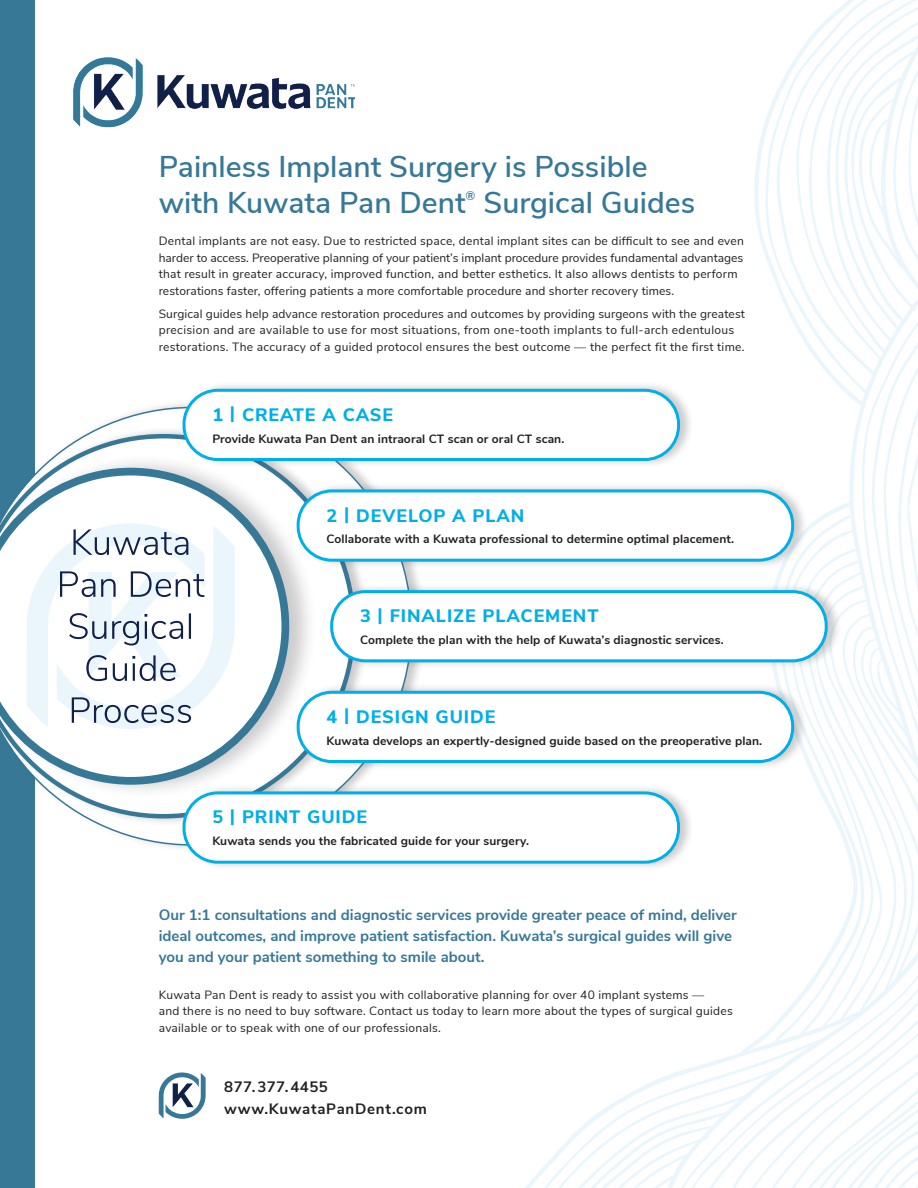
<style>
.page{position:relative;width:918px;height:1188px;background:#fff}
.page>*{position:absolute;margin:0;border:0;box-sizing:border-box;transform-origin:0 0}
.t1{font:600 30px/36px "Nunito Sans";color:#377897}
.t2{font:800 18px "Nunito Sans";letter-spacing:.05em;color:#00aee8}
.t3{font:700 15px/21px "Nunito Sans";color:#377897}
.t4{font:700 15px/22.2px "Nunito Sans";letter-spacing:.05em;color:#231f20}
.t5{font:600 12.3px "Nunito Sans";color:#377897}
.t6{font:12px/16.5px "Nunito Sans";letter-spacing:.02em;color:#231f20}
.t7{font:700 12px "Nunito Sans";letter-spacing:.01em;color:#231f20}
</style>
<div class="page">
<div style="left:0;top:0;width:35px;height:1188px;background:#377897"></div>
<svg style="left:775px;top:57px;width:21px;height:112px"></svg>
<svg style="left:796px;top:41px;width:11px;height:128px"></svg>
<svg style="left:807px;top:0;width:111px;height:169px"></svg>
<svg style="left:754px;top:183px;width:164px;height:54px"></svg>
<svg style="left:760px;top:237px;width:158px;height:33px"></svg>
<svg style="left:771px;top:270px;width:147px;height:260px"></svg>
<svg style="left:525px;top:530px;width:393px;height:658px"></svg>
<svg style="left:100px;top:407px;width:312px;height:439px"></svg>
<div style="left:0;top:427px;width:370px;height:399px;background:#231f20;opacity:.23"></div>
<svg style="left:0;top:434px;width:356px;height:385px"></svg>
<img style="left:73px;top:57px;width:281px;height:71px">
<div style="left:182px;top:381px;width:512px;height:87px;background:#231f20;opacity:.23"></div>
<div style="left:184px;top:390px;width:495px;height:70px;background:#fff;border-radius:34px"></div>
<div style="left:183px;top:389px;width:497px;height:72px;border:3px solid #00aee8;border-radius:34px"></div>
<div style="left:182px;top:784px;width:512px;height:87px;background:#231f20;opacity:.23"></div>
<div style="left:184px;top:793px;width:495px;height:69px;background:#fff;border-radius:34px"></div>
<div style="left:183px;top:791px;width:497px;height:73px;border:3px solid #00aee8;border-radius:34px"></div>
<div style="left:330px;top:582px;width:512px;height:88px;background:#231f20;opacity:.23"></div>
<div style="left:332px;top:592px;width:494px;height:69px;background:#fff;border-radius:34px"></div>
<div style="left:330px;top:590px;width:498px;height:72px;border:3px solid #00aee8;border-radius:34px"></div>
<div style="left:296px;top:482px;width:513px;height:87px;background:#231f20;opacity:.23"></div>
<div style="left:298px;top:491px;width:495px;height:69px;background:#fff;border-radius:34px"></div>
<div style="left:297px;top:489px;width:497px;height:73px;border:3px solid #00aee8;border-radius:34px"></div>
<div style="left:296px;top:683px;width:513px;height:87px;background:#231f20;opacity:.23"></div>
<div style="left:298px;top:692px;width:495px;height:69px;background:#fff;border-radius:34px"></div>
<div style="left:297px;top:691px;width:497px;height:72px;border:3px solid #00aee8;border-radius:34px"></div>
<div style="left:0;top:452px;width:318px;height:348px;background:#231f20;opacity:.23"></div>
<svg style="left:0;top:468px;width:289px;height:317px"></svg>
<svg style="left:27px;top:522px;width:208px;height:208px"></svg>
<svg style="left:159px;top:1072px;width:47px;height:47px"></svg>
<h1 class="t1" style="left:159px;top:147px;width:490px">Painless Implant Surgery is Possible with Kuwata Pan Dent</h1>
<p class="t5" style="left:466px;top:187px;width:11px">®</p>
<h1 class="t1" style="left:484px;top:183px;width:213px">Surgical Guides</h1>
<p class="t6" style="left:159px;top:232px;width:587px">Dental implants are not easy. Due to restricted space, dental implant sites can be difficult to see and even harder to access. Preoperative planning of your patient’s implant procedure provides fundamental advantages that result in greater accuracy, improved function, and better esthetics. It also allows dentists to perform restorations faster, offering patients a more comfortable procedure and shorter recovery times.</p>
<p class="t6" style="left:159px;top:305px;width:588px">Surgical guides help advance restoration procedures and outcomes by providing surgeons with the greatest precision and are available to use for most situations, from one-tooth implants to full-arch edentulous restorations. The accuracy of a guided protocol ensures the best outcome — the perfect fit the first time.</p>
<h2 class="t2" style="left:212px;top:401px;width:182px">1 | CREATE A CASE</h2>
<p class="t7" style="left:212px;top:430px;width:354px">Provide Kuwata Pan Dent an intraoral CT scan or oral CT scan.</p>
<h2 class="t2" style="left:326px;top:502px;width:199px">2 | DEVELOP A PLAN</h2>
<p class="t7" style="left:326px;top:530px;width:409px">Collaborate with a Kuwata professional to determine optimal placement.</p>
<h2 class="t2" style="left:360px;top:603px;width:240px">3 | FINALIZE PLACEMENT</h2>
<p class="t7" style="left:360px;top:631px;width:365px">Complete the plan with the help of Kuwata’s diagnostic services.</p>
<h2 class="t2" style="left:326px;top:703px;width:171px">4 | DESIGN GUIDE</h2>
<p class="t7" style="left:326px;top:732px;width:437px">Kuwata develops an expertly-designed guide based on the preoperative plan.</p>
<h2 class="t2" style="left:212px;top:804px;width:156px">5 | PRINT GUIDE</h2>
<p class="t7" style="left:212px;top:832px;width:318px">Kuwata sends you the fabricated guide for your surgery.</p>
<p class="t3" style="left:159px;top:903px;width:580px">Our 1:1 consultations and diagnostic services provide greater peace of mind, deliver ideal outcomes, and improve patient satisfaction. Kuwata’s surgical guides will give you and your patient something to smile about.</p>
<p class="t6" style="left:159px;top:985px;width:576px">Kuwata Pan Dent is ready to assist you with collaborative planning for over 40 implant systems —<br>and there is no need to buy software. Contact us today to learn more about the types of surgical guides available or to speak with one of our professionals.</p>
<p class="t4" style="left:224px;top:1075px;width:204px">877.377.4455 www.KuwataPanDent.com</p>
</div>
